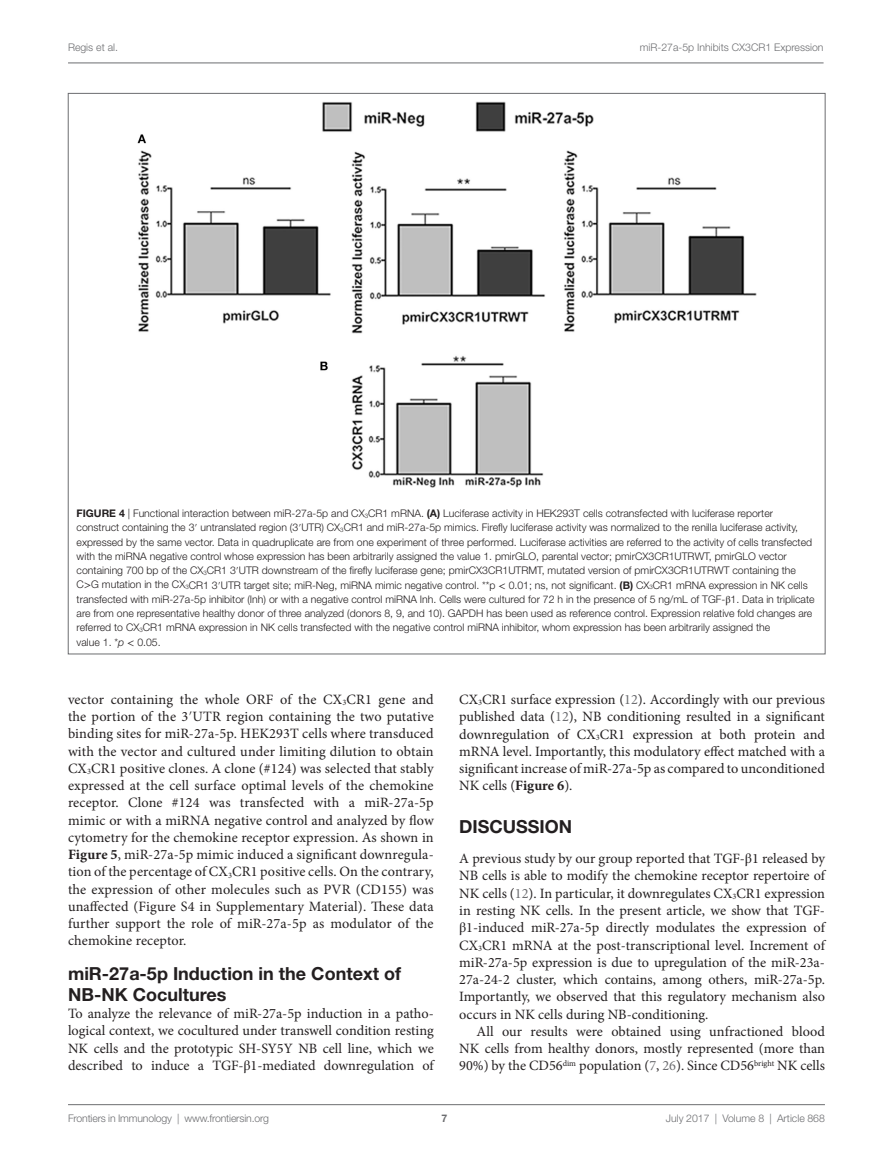
<style>
.page{position:relative;width:893px;height:1170px;background:#fff}
.page>*{position:absolute;margin:0;border:0;box-sizing:border-box;transform-origin:0 0}
.t1{font:700 18px/21px "Helvetica Neue LT Std";color:#231f20}
.t2{font:14.25px/17.2px "Minion Pro";color:#231f20;text-align:justify}
.t3{font:300 10.5px/14.2px "Helvetica Neue LT Std";color:#231f20}
.t4{font:300 10.5px "Helvetica Neue LT Std";color:#6c6d70}
.t5{font:700 10.5px "Helvetica Neue LT Std";color:#6c6d70}
.s1{font-weight:700}
.s2{font-family:"STIX General";font-weight:400}
.s3{font-style:italic}
.s4{font-family:"STIX General"}
.s5{color:#6c6d70}
</style>
<div class="page">
<img style="left:137px;top:102px;width:620px;height:385px">
<hr style="left:68px;top:1104px;width:757px;height:1px;background:#6c6d70">
<hr style="left:68px;top:63px;width:755px;height:1px;background:#6c6d70">
<p class="t4" style="left:68px;top:41px;width:51px">Regis et al.</p>
<p class="t4" style="left:640px;top:41px;width:185px">miR-27a-5p Inhibits CX3CR1 Expression</p>
<p class="t3" style="left:77px;top:506px;width:739px"><span class="s1">Figure 4</span> | Functional interaction between miR-27a-5p and CX<sub>3</sub>CR1 mRNA. <span class="s1">(A)</span> Luciferase activity in HEK293T cells cotransfected with luciferase reporter construct containing the 3<span class="s2">′</span> untranslated region (3<span class="s2">′</span>UTR) CX<sub>3</sub>CR1 and miR-27a-5p mimics. Firefly luciferase activity was normalized to the renilla luciferase activity, expressed by the same vector. Data in quadruplicate are from one experiment of three performed. Luciferase activities are referred to the activity of cells transfected with the miRNA negative control whose expression has been arbitrarily assigned the value 1. pmirGLO, parental vector; pmirCX3CR1UTRWT, pmirGLO vector containing 700 bp of the CX<sub>3</sub>CR1 3<span class="s2">′</span>UTR downstream of the firefly luciferase gene; pmirCX3CR1UTRMT, mutated version of pmirCX3CR1UTRWT containing the C<span class="s2">&gt;</span>G mutation in the CX<sub>3</sub>CR1 3<span class="s2">′</span>UTR target site; miR-Neg, miRNA mimic negative control. **p <span class="s2">&lt;</span> 0.01; ns, not significant. <span class="s1">(B)</span> CX<sub>3</sub>CR1 mRNA expression in NK cells transfected with miR-27a-5p inhibitor (Inh) or with a negative control miRNA Inh. Cells were cultured for 72 h in the presence of 5 ng/mL of TGF-<span class="s2">β</span>1. Data in triplicate are from one representative healthy donor of three analyzed (donors 8, 9, and 10). GAPDH has been used as reference control. Expression relative fold changes are referred to CX<sub>3</sub>CR1 mRNA expression in NK cells transfected with the negative control miRNA inhibitor, whom expression has been arbitrarily assigned the<br>value 1. *<span class="s3">p</span> <span class="s2">&lt;</span> 0.05.</p>
<p class="t2" style="left:68px;top:690px;width:367px">vector containing the whole ORF of the CX<sub>3</sub>CR1 gene and the portion of the 3<span class="s4">′</span>UTR region containing the two putative binding sites for miR-27a-5p. HEK293T cells where transduced with the vector and cultured under limiting dilution to obtain CX<sub>3</sub>CR1 positive clones. A clone (#124) was selected that stably expressed at the cell surface optimal levels of the chemokine receptor. Clone #124 was transfected with a miR-27a-5p mimic or with a miRNA negative control and analyzed by flow cytometry for the chemokine receptor expression. As shown in <span class="s1">Figure 5</span>, miR-27a-5p mimic induced a significant downregula&shy;tion of the percentage of CX<sub>3</sub>CR1 positive cells. On the contrary, the expression of other molecules such as PVR (CD155) was unaffected (Figure S4 in Supplementary Material). These data further support the role of miR-27a-5p as modulator of the chemokine receptor.</p>
<p class="t1" style="left:68px;top:962px;width:334px">miR-27a-5p Induction in the Context of<br>NB-NK Cocultures</p>
<p class="t2" style="left:68px;top:1005px;width:367px">To analyze the relevance of miR-27a-5p induction in a patho&shy;logical context, we cocultured under transwell condition resting NK cells and the prototypic SH-SY5Y NB cell line, which we described to induce a TGF-<span class="s4">β</span>1-mediated downregulation of</p>
<p class="t2" style="left:459px;top:691px;width:367px">CX<sub>3</sub>CR1 surface expression (<span class="s5">12</span>). Accordingly with our previous published data (<span class="s5">12</span>), NB conditioning resulted in a significant downregulation of CX<sub>3</sub>CR1 expression at both protein and mRNA level. Importantly, this modulatory effect matched with a significant increase of miR-27a-5p as compared to unconditioned NK cells (<span class="s1">Figure 6</span>).</p>
<p class="t1" style="left:459px;top:815px;width:112px">DISCUSSION</p>
<p class="t2" style="left:459px;top:850px;width:367px">A previous study by our group reported that TGF-<span class="s4">β</span>1 released by NB cells is able to modify the chemokine receptor repertoire of NK cells (<span class="s5">12</span>). In particular, it downregulates CX<sub>3</sub>CR1 expression in resting NK cells. In the present article, we show that TGF&shy;<span class="s4">β</span>1-induced miR-27a-5p directly modulates the expression of CX<sub>3</sub>CR1 mRNA at the post-transcriptional level. Increment of miR-27a-5p expression is due to upregulation of the miR-23a-27a-24-2 cluster, which contains, among others, miR-27a-5p.<br>Importantly, we observed that this regulatory mechanism also occurs in NK cells during NB-conditioning.</p>
<p class="t2" style="left:459px;top:1022px;width:367px;text-indent:17px">All our results were obtained using unfractioned blood NK cells from healthy donors, mostly represented (more than 90%) by the CD56<sup>dim</sup> population (<span class="s5">7</span>, <span class="s5">26</span>). Since CD56<sup>bright</sup> NK cells</p>
<p class="t4" style="left:68px;top:1111px;width:203px">Frontiers in Immunology | www.frontiersin.org</p>
<p class="t4" style="left:666px;top:1111px;width:161px">July 2017 | Volume 8 | Article 868</p>
<p class="t5" style="left:441px;top:1111px;width:7px">7</p>
</div>
